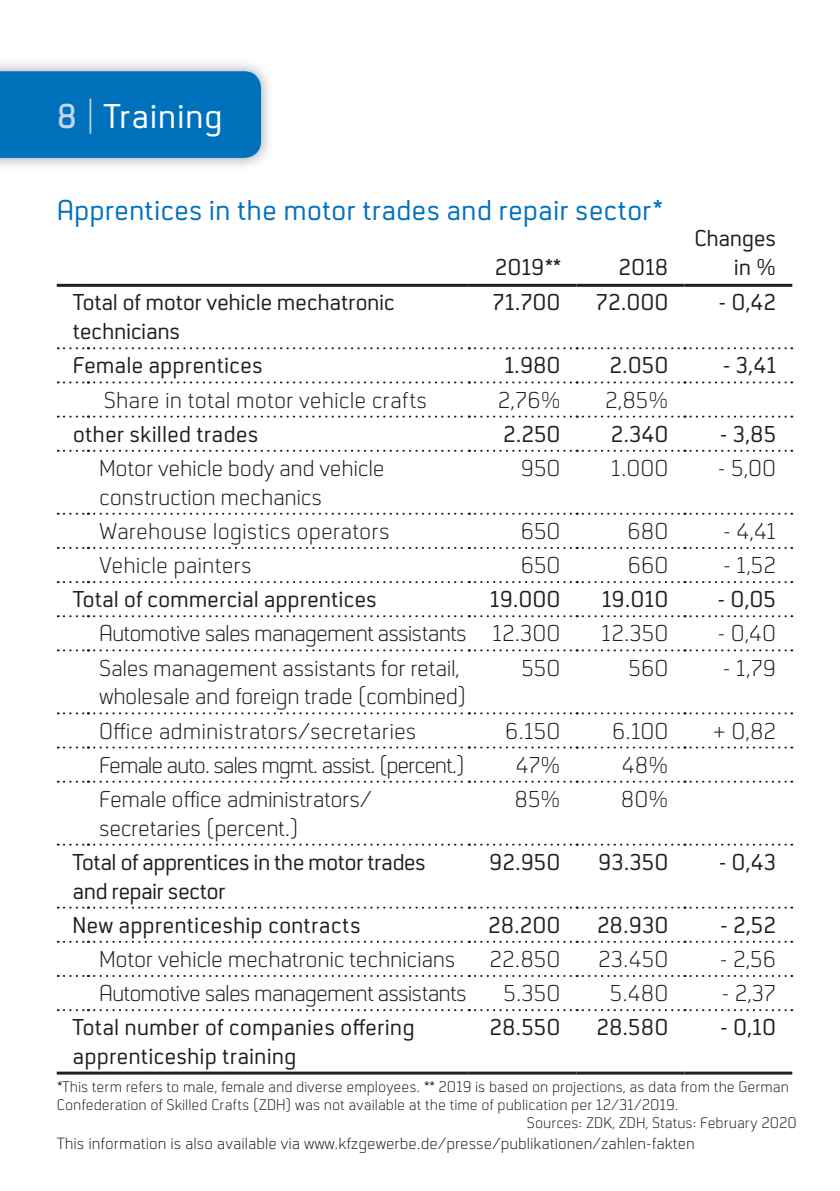
<style>
.page{position:relative;width:840px;height:1191px;background:#fff}
.page>*{position:absolute;margin:0;border:0;box-sizing:border-box;transform-origin:0 0}
.t1{font:36px "Neustadt";letter-spacing:.015em;color:#fff}
.t2{font:30px "Neustadt";color:#0072bc}
.t3{font:300 24px/28.8px "Neustadt";letter-spacing:-.015em;color:#231f20}
.t4{font:24px/28.8px "Neustadt";color:#231f20}
.t5{font:300 24px "Neustadt";letter-spacing:-.04em;color:#231f20}
.t6{font:24px/28.8px "Neustadt";letter-spacing:-.03em;color:#231f20}
.t7{font:300 24px "Neustadt";letter-spacing:-.05em;color:#231f20}
.t8{font:300 16.8px "Neustadt";color:#231f20}
.t9{font:300 16px "Neustadt";color:#231f20}
.s1{font-weight:600;color:#c6d5ed}
.s2{font-weight:300;color:#c6d5ed}
</style>
<div class="page">
<img style="left:0;top:63px;width:269px;height:103px">
<div style="left:0;top:71px;width:261px;height:87px;background:#0072bc"></div>
<svg style="left:58px;top:381px;width:733px;height:2px"></svg>
<svg style="left:58px;top:513px;width:733px;height:2px"></svg>
<svg style="left:58px;top:547px;width:733px;height:2px"></svg>
<svg style="left:58px;top:746px;width:733px;height:2px"></svg>
<svg style="left:58px;top:780px;width:733px;height:2px"></svg>
<svg style="left:58px;top:975px;width:733px;height:2px"></svg>
<svg style="left:58px;top:347px;width:733px;height:2px"></svg>
<svg style="left:58px;top:415px;width:733px;height:2px"></svg>
<svg style="left:58px;top:450px;width:733px;height:2px"></svg>
<svg style="left:58px;top:581px;width:733px;height:2px"></svg>
<svg style="left:58px;top:615px;width:733px;height:2px"></svg>
<svg style="left:58px;top:843px;width:733px;height:2px"></svg>
<svg style="left:58px;top:906px;width:733px;height:2px"></svg>
<svg style="left:58px;top:940px;width:733px;height:2px"></svg>
<hr style="left:57px;top:284px;width:31px;height:3px;background:#231f20">
<hr style="left:88px;top:284px;width:380px;height:3px;background:#231f20">
<hr style="left:468px;top:284px;width:108px;height:3px;background:#231f20">
<hr style="left:576px;top:284px;width:108px;height:3px;background:#231f20">
<hr style="left:684px;top:284px;width:107px;height:3px;background:#231f20">
<svg style="left:58px;top:1009px;width:733px;height:2px"></svg>
<hr style="left:57px;top:1071px;width:31px;height:3px;background:#231f20">
<hr style="left:88px;top:1071px;width:380px;height:3px;background:#231f20">
<hr style="left:468px;top:1071px;width:108px;height:3px;background:#231f20">
<hr style="left:576px;top:1071px;width:108px;height:3px;background:#231f20">
<hr style="left:684px;top:1071px;width:107px;height:3px;background:#231f20">
<svg style="left:58px;top:649px;width:733px;height:2px"></svg>
<svg style="left:58px;top:712px;width:733px;height:2px"></svg>
<h1 class="t1" style="left:57px;top:97px;width:167px"><span class="s1">8</span> <span class="s2">|</span> Training</h1>
<p class="t2" style="left:57px;top:194px;width:606px">Apprentices in the motor trades and repair sector*</p>
<p class="t4" style="left:494px;top:253px;width:67px">2019**</p>
<p class="t4" style="left:618px;top:253px;width:51px">2018</p>
<p class="t4" style="left:694px;top:224px;width:83px;text-align:right">Changes in %</p>
<p class="t4" style="left:73px;top:289px;width:323px">Total of motor vehicle mechatronic technicians</p>
<p class="t4" style="left:492px;top:289px;width:70px">71.700</p>
<p class="t4" style="left:595px;top:289px;width:74px">72.000</p>
<p class="t4" style="left:718px;top:289px;width:59px">- 0,42</p>
<p class="t4" style="left:73px;top:351px;width:192px">Female apprentices</p>
<p class="t4" style="left:504px;top:351px;width:58px">1.980</p>
<p class="t4" style="left:609px;top:351px;width:60px">2.050</p>
<p class="t4" style="left:722px;top:351px;width:55px">- 3,41</p>
<p class="t3" style="left:104px;top:386px;width:324px">Share in total motor vehicle crafts</p>
<p class="t3" style="left:497px;top:386px;width:64px">2,76%</p>
<p class="t3" style="left:605px;top:386px;width:65px">2,85%</p>
<p class="t4" style="left:73px;top:420px;width:187px">other skilled trades</p>
<p class="t4" style="left:502px;top:420px;width:59px">2.250</p>
<p class="t4" style="left:610px;top:420px;width:59px">2.340</p>
<p class="t4" style="left:719px;top:420px;width:58px">- 3,85</p>
<p class="t3" style="left:99px;top:454px;width:287px">Motor vehicle body and vehicle construction mechanics</p>
<p class="t3" style="left:520px;top:454px;width:41px">950</p>
<p class="t3" style="left:610px;top:454px;width:59px">1.000</p>
<p class="t3" style="left:717px;top:454px;width:60px">- 5,00</p>
<p class="t3" style="left:99px;top:517px;width:292px">Warehouse logistics operators</p>
<p class="t3" style="left:520px;top:517px;width:41px">650</p>
<p class="t3" style="left:627px;top:517px;width:42px">680</p>
<p class="t3" style="left:722px;top:517px;width:54px">- 4,41</p>
<p class="t3" style="left:99px;top:551px;width:154px">Vehicle painters</p>
<p class="t3" style="left:520px;top:551px;width:41px">650</p>
<p class="t3" style="left:627px;top:551px;width:42px">660</p>
<p class="t3" style="left:722px;top:551px;width:55px">- 1,52</p>
<p class="t4" style="left:73px;top:585px;width:305px">Total of commercial apprentices</p>
<p class="t4" style="left:489px;top:585px;width:72px">19.000</p>
<p class="t4" style="left:601px;top:585px;width:68px">19.010</p>
<p class="t4" style="left:717px;top:585px;width:60px">- 0,05</p>
<p class="t5" style="left:99px;top:621px;width:462px">Automotive sales management assistants 12.300</p>
<p class="t3" style="left:601px;top:619px;width:69px">12.350</p>
<p class="t3" style="left:717px;top:619px;width:60px">- 0,40</p>
<p class="t3" style="left:99px;top:654px;width:369px">Sales management assistants for retail, wholesale and foreign trade (combined)</p>
<p class="t3" style="left:521px;top:654px;width:41px">550</p>
<p class="t3" style="left:628px;top:654px;width:41px">560</p>
<p class="t3" style="left:722px;top:654px;width:55px">- 1,79</p>
<p class="t3" style="left:99px;top:716px;width:319px">Office administrators/secretaries</p>
<p class="t3" style="left:504px;top:716px;width:57px">6.150</p>
<p class="t3" style="left:611px;top:716px;width:58px">6.100</p>
<p class="t3" style="left:712px;top:716px;width:65px">+ 0,82</p>
<p class="t7" style="left:99px;top:752px;width:367px">Female auto. sales mgmt. assist. (percent.)</p>
<p class="t3" style="left:515px;top:751px;width:46px">47%</p>
<p class="t3" style="left:621px;top:751px;width:48px">48%</p>
<p class="t3" style="left:99px;top:785px;width:274px">Female office administrators/ secretaries (percent.)</p>
<p class="t3" style="left:514px;top:785px;width:47px">85%</p>
<p class="t3" style="left:620px;top:785px;width:49px">80%</p>
<p class="t6" style="left:73px;top:848px;width:354px">Total of apprentices in the motor trades and repair sector</p>
<p class="t4" style="left:489px;top:848px;width:73px">92.950</p>
<p class="t4" style="left:598px;top:848px;width:72px">93.350</p>
<p class="t4" style="left:718px;top:848px;width:59px">- 0,43</p>
<p class="t4" style="left:73px;top:911px;width:289px">New apprenticeship contracts</p>
<p class="t4" style="left:488px;top:911px;width:74px">28.200</p>
<p class="t4" style="left:596px;top:911px;width:73px">28.930</p>
<p class="t4" style="left:719px;top:911px;width:57px">- 2,52</p>
<p class="t3" style="left:99px;top:945px;width:358px">Motor vehicle mechatronic technicians</p>
<p class="t3" style="left:489px;top:945px;width:72px">22.850</p>
<p class="t3" style="left:598px;top:945px;width:71px">23.450</p>
<p class="t3" style="left:719px;top:945px;width:58px">- 2,56</p>
<p class="t5" style="left:99px;top:980px;width:369px">Automotive sales management assistants</p>
<p class="t3" style="left:503px;top:979px;width:58px">5.350</p>
<p class="t3" style="left:609px;top:979px;width:60px">5.480</p>
<p class="t3" style="left:721px;top:979px;width:56px">- 2,37</p>
<p class="t4" style="left:73px;top:1013px;width:343px">Total number of companies offering apprenticeship training</p>
<p class="t4" style="left:489px;top:1013px;width:72px">28.550</p>
<p class="t4" style="left:596px;top:1013px;width:73px">28.580</p>
<p class="t4" style="left:719px;top:1013px;width:57px">- 0,10</p>
<p class="t9" style="left:57px;top:1078px;width:733px">*This term refers to male, female and diverse employees. ** 2019 is based on projections, as data from the German</p>
<p class="t9" style="left:57px;top:1096px;width:623px">Confederation of Skilled Crafts (ZDH) was not available at the time of publication per 12/31/2019.</p>
<p class="t9" style="left:526px;top:1114px;width:271px">Sources: ZDK, ZDH, Status: February 2020</p>
<p class="t8" style="left:57px;top:1135px;width:639px">This information is also available via www.kfzgewerbe.de/presse/publikationen/zahlen-fakten</p>
</div>
